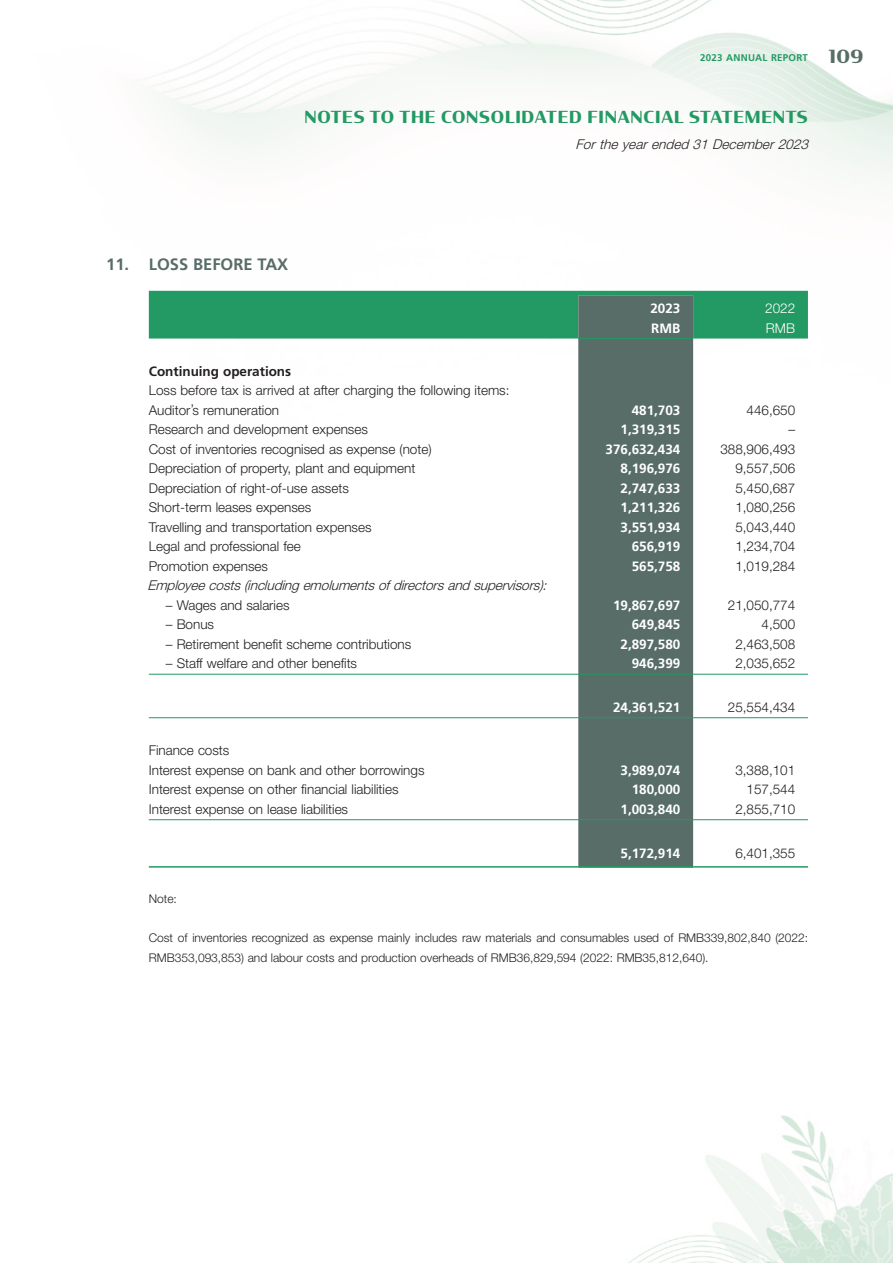
<style>
.page{position:relative;width:893px;height:1263px;background:#fff}
.page>*{position:absolute;margin:0;border:0;box-sizing:border-box;transform-origin:0 0}
.t1{font:700 16.5px "Condor";letter-spacing:.045em;color:#239963}
.Heading_1{font:700 16.5px "Frutiger LT Std";color:#586d67}
.Body_Text{font:300 13.5px "Helvetica Neue LT Std";color:#231f20}
.Body_Text-2{font:700 13.5px "Frutiger LT Std";color:#fff}
.Body_Text-3{font:italic 300 13.5px "Helvetica Neue LT Std";color:#231f20}
.Body_Text-4{font:700 13.5px "Frutiger LT Std";color:#231f20}
.Body_Text-5{font:300 13.5px "Helvetica Neue LT Std";color:#fff}
.Notes{font:300 12px/19.5px "Helvetica Neue LT Std";color:#231f20}
.t2{font:700 9.75px "Frutiger LT Std";letter-spacing:.03em;color:#239963}
.s1{font-family:"Condor";font-size:18px;color:#586d67}
</style>
<div class="page">
<img style="left:148px;top:0;width:745px;height:1263px">
<div style="left:149px;top:291px;width:659px;height:48px;background:#239963"></div>
<div style="left:578px;top:295px;width:115px;height:571px;background:#586d67"></div>
<hr style="left:578px;top:338px;width:115px;height:1px;background:#239963">
<hr style="left:149px;top:674px;width:429px;height:1px;background:#239963">
<hr style="left:578px;top:674px;width:115px;height:1px;background:#239963">
<hr style="left:693px;top:674px;width:115px;height:1px;background:#239963">
<hr style="left:149px;top:717px;width:429px;height:1px;background:#239963">
<hr style="left:578px;top:717px;width:115px;height:1px;background:#239963">
<hr style="left:693px;top:717px;width:115px;height:1px;background:#239963">
<hr style="left:149px;top:819px;width:429px;height:1px;background:#239963">
<hr style="left:578px;top:819px;width:115px;height:1px;background:#239963">
<hr style="left:693px;top:819px;width:115px;height:1px;background:#239963">
<hr style="left:149px;top:866px;width:429px;height:2px;background:#239963">
<hr style="left:578px;top:866px;width:115px;height:2px;background:#239963">
<hr style="left:693px;top:866px;width:115px;height:2px;background:#239963">
<p class="t2" style="left:700px;top:51px;width:165px">2023 ANNUAL REPORT <span class="s1">109</span></p>
<p class="t1" style="left:304px;top:106px;width:505px">NOTES TO THE CONSOLIDATED FINANCIAL STATEMENTS</p>
<p class="Body_Text-3" style="left:575px;top:136px;width:238px">Fortheyearended 31December2023</p>
<p class="Heading_1" style="left:106px;top:254px;width:183px">11. LOSS BEFORE TAX</p>
<p class="Body_Text-2" style="left:650px;top:301px;width:31px">2023</p>
<p class="Body_Text-5" style="left:765px;top:300px;width:31px">2022</p>
<p class="Body_Text-2" style="left:651px;top:320px;width:31px">RMB</p>
<p class="Body_Text-5" style="left:766px;top:320px;width:31px">RMB</p>
<p class="Body_Text-4" style="left:149px;top:363px;width:144px">Continuing operations</p>
<p class="Body_Text" style="left:149px;top:382px;width:362px">Loss before tax is arrived at after charging the following items:</p>
<p class="Body_Text" style="left:149px;top:402px;width:132px">Auditor’s remuneration</p>
<p class="Body_Text-2" style="left:632px;top:402px;width:50px">481,703</p>
<p class="Body_Text" style="left:747px;top:402px;width:50px">446,650</p>
<p class="Body_Text" style="left:149px;top:421px;width:221px">Research and development expenses</p>
<p class="Body_Text-2" style="left:621px;top:422px;width:61px">1,319,315</p>
<p class="Body_Text" style="left:788px;top:421px;width:8px">–</p>
<p class="Body_Text" style="left:149px;top:441px;width:284px">Cost of inventories recognised as expense (note)</p>
<p class="Body_Text-2" style="left:606px;top:441px;width:76px">376,632,434</p>
<p class="Body_Text" style="left:720px;top:441px;width:76px">388,906,493</p>
<p class="Body_Text" style="left:149px;top:460px;width:268px">Depreciation of property, plant and equipment</p>
<p class="Body_Text-2" style="left:621px;top:461px;width:61px">8,196,976</p>
<p class="Body_Text" style="left:735px;top:460px;width:61px">9,557,506</p>
<p class="Body_Text" style="left:149px;top:480px;width:201px">Depreciation of right-of-use assets</p>
<p class="Body_Text-2" style="left:621px;top:480px;width:61px">2,747,633</p>
<p class="Body_Text" style="left:735px;top:480px;width:61px">5,450,687</p>
<p class="Body_Text" style="left:149px;top:499px;width:164px">Short-term leases expenses</p>
<p class="Body_Text-2" style="left:621px;top:500px;width:61px">1,211,326</p>
<p class="Body_Text" style="left:735px;top:499px;width:61px">1,080,256</p>
<p class="Body_Text" style="left:149px;top:519px;width:224px">Travelling and transportation expenses</p>
<p class="Body_Text-2" style="left:621px;top:519px;width:61px">3,551,934</p>
<p class="Body_Text" style="left:735px;top:519px;width:61px">5,043,440</p>
<p class="Body_Text" style="left:149px;top:538px;width:154px">Legal and professional fee</p>
<p class="Body_Text-2" style="left:632px;top:539px;width:50px">656,919</p>
<p class="Body_Text" style="left:735px;top:538px;width:61px">1,234,704</p>
<p class="Body_Text" style="left:149px;top:558px;width:121px">Promotion expenses</p>
<p class="Body_Text-2" style="left:632px;top:558px;width:50px">565,758</p>
<p class="Body_Text" style="left:735px;top:558px;width:61px">1,019,284</p>
<p class="Body_Text-3" style="left:147px;top:577px;width:405px">Employeecosts(includingemolumentsofdirectorsandsupervisors):</p>
<p class="Body_Text" style="left:166px;top:597px;width:125px">– Wages and salaries</p>
<p class="Body_Text-2" style="left:613px;top:597px;width:69px">19,867,697</p>
<p class="Body_Text" style="left:728px;top:597px;width:69px">21,050,774</p>
<p class="Body_Text" style="left:166px;top:616px;width:50px">– Bonus</p>
<p class="Body_Text-2" style="left:632px;top:617px;width:50px">649,845</p>
<p class="Body_Text" style="left:761px;top:616px;width:35px">4,500</p>
<p class="Body_Text" style="left:166px;top:636px;width:247px">– Retirement benefit scheme contributions</p>
<p class="Body_Text-2" style="left:621px;top:636px;width:61px">2,897,580</p>
<p class="Body_Text" style="left:735px;top:636px;width:61px">2,463,508</p>
<p class="Body_Text" style="left:166px;top:655px;width:193px">– Staff welfare and other benefits</p>
<p class="Body_Text-2" style="left:632px;top:656px;width:50px">946,399</p>
<p class="Body_Text" style="left:735px;top:655px;width:61px">2,035,652</p>
<p class="Body_Text-2" style="left:613px;top:699px;width:69px">24,361,521</p>
<p class="Body_Text" style="left:728px;top:699px;width:69px">25,554,434</p>
<p class="Body_Text" style="left:149px;top:742px;width:82px">Finance costs</p>
<p class="Body_Text" style="left:149px;top:762px;width:277px">Interest expense on bank and other borrowings</p>
<p class="Body_Text-2" style="left:621px;top:762px;width:61px">3,989,074</p>
<p class="Body_Text" style="left:735px;top:762px;width:61px">3,388,101</p>
<p class="Body_Text" style="left:149px;top:781px;width:251px">Interest expense on other financial liabilities</p>
<p class="Body_Text-2" style="left:632px;top:782px;width:50px">180,000</p>
<p class="Body_Text" style="left:747px;top:781px;width:50px">157,544</p>
<p class="Body_Text" style="left:149px;top:801px;width:201px">Interest expense on lease liabilities</p>
<p class="Body_Text-2" style="left:621px;top:801px;width:61px">1,003,840</p>
<p class="Body_Text" style="left:735px;top:801px;width:61px">2,855,710</p>
<p class="Body_Text-2" style="left:621px;top:845px;width:61px">5,172,914</p>
<p class="Body_Text" style="left:735px;top:844px;width:61px">6,401,355</p>
<p class="Notes" style="left:149px;top:889px;width:30px">Note:</p>
<p class="Notes" style="left:149px;top:928px;width:661px">Cost of inventories recognized as expense mainly includes raw materials and consumables used of RMB339,802,840 (2022:<br>RMB353,093,853) and labour costs and production overheads of RMB36,829,594 (2022: RMB35,812,640).</p>
</div>
